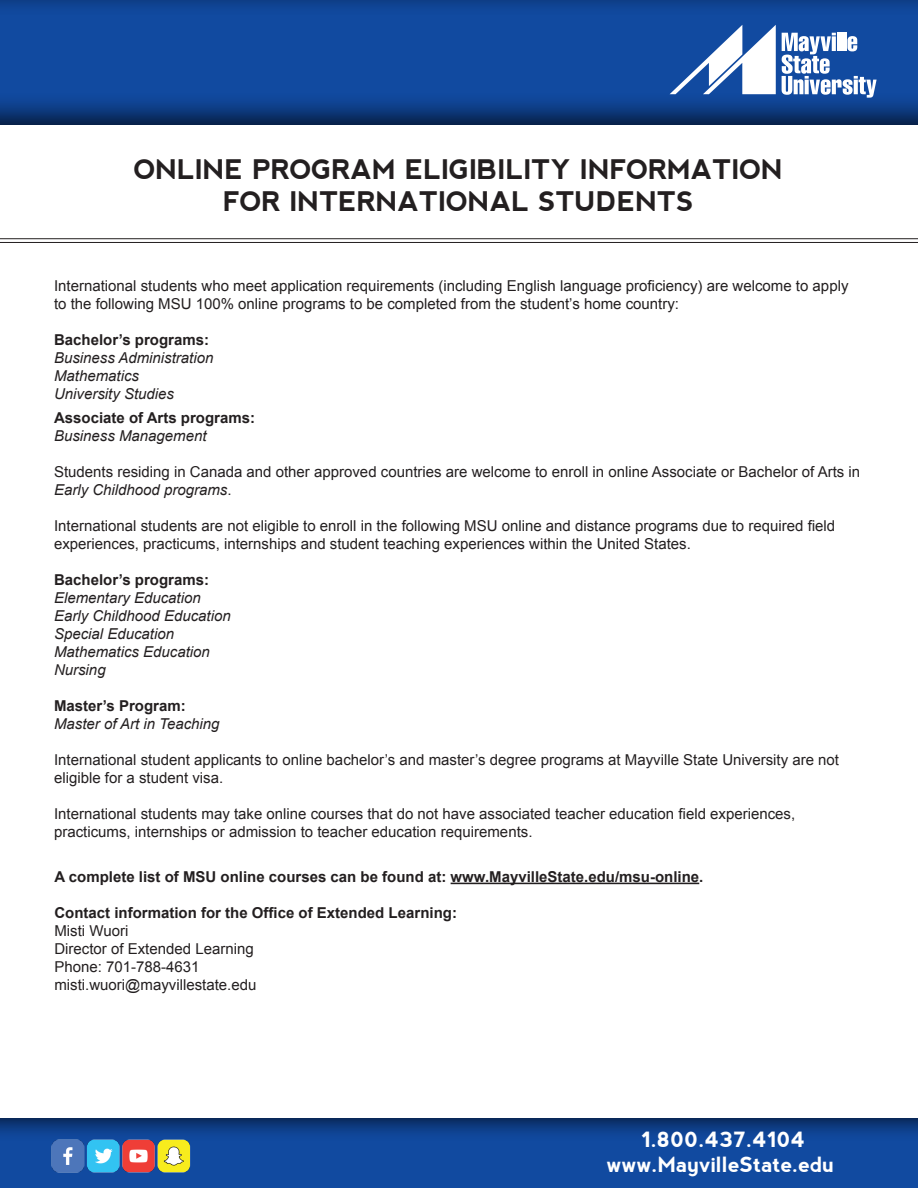
<style>
.page{position:relative;width:918px;height:1188px;background:#fff}
.page>*{position:absolute;margin:0;border:0;box-sizing:border-box;transform-origin:0 0}
.t1{font:700 27px/32.4px "nevis";color:#231f20;text-align:center}
.t2{font:700 21px/24.8px "nevis";color:#fff;text-align:center}
.t3{font:15px/18px "Arial";color:#231f20}
.t4{font:700 15px "Arial";color:#231f20}
.t5{font:italic 15px/18px "Arial";color:#231f20}
.s1{font-style:italic}
</style>
<div class="page">
<div style="left:0;top:1118px;width:918px;height:70px;background:#231f20;opacity:.86"></div>
<div style="left:0;top:0;width:918px;height:126px;background:#231f20;opacity:.83"></div>
<img style="left:44px;top:1124px;width:156px;height:63px">
<svg style="left:670px;top:25px;width:106px;height:69px"></svg>
<svg style="left:782px;top:33px;width:95px;height:65px"></svg>
<hr style="left:0;top:238px;width:918px;height:1px;background:#231f20">
<hr style="left:0;top:242px;width:918px;height:1px;background:#231f20">
<hr style="left:451px;top:883px;width:248px;height:1px;background:#231f20">
<h1 class="t1" style="left:134px;top:153px;width:651px">ONLINE PROGRAM ELIGIBILITY INFORMATION<br>FOR INTERNATIONAL STUDENTS</h1>
<p class="t3" style="left:54px;top:277px;width:796px">International students who meet application requirements (including English language proficiency) are welcome to apply to the following MSU 100% online programs to be completed from the student’s home country:</p>
<p class="t4" style="left:54px;top:329px;width:157px">Bachelor’s programs:</p>
<p class="t5" style="left:54px;top:349px;width:161px">Business Administration<br>Mathematics<br>University Studies</p>
<p class="t4" style="left:54px;top:407px;width:203px">Associate of Arts programs:</p>
<p class="t5" style="left:54px;top:427px;width:154px">Business Management</p>
<p class="t3" style="left:54px;top:463px;width:808px">Students residing in Canada and other approved countries are welcome to enroll in online Associate or Bachelor of Arts in<br><span class="s1">Early Childhood programs</span>.</p>
<p class="t3" style="left:54px;top:517px;width:783px">International students are not eligible to enroll in the following MSU online and distance programs due to required field experiences, practicums, internships and student teaching experiences within the United States.</p>
<p class="t4" style="left:54px;top:569px;width:157px">Bachelor’s programs:</p>
<p class="t5" style="left:54px;top:589px;width:178px">Elementary Education<br>Early Childhood Education<br>Special Education<br>Mathematics Education<br>Nursing</p>
<p class="t4" style="left:54px;top:695px;width:133px">Master’s Program:</p>
<p class="t5" style="left:54px;top:715px;width:167px">Master of Art in Teaching</p>
<p class="t3" style="left:54px;top:751px;width:787px">International student applicants to online bachelor’s and master’s degree programs at Mayville State University are not eligible for a student visa.</p>
<p class="t3" style="left:54px;top:805px;width:743px">International students may take online courses that do not have associated teacher education field experiences, practicums, internships or admission to teacher education requirements.</p>
<p class="t4" style="left:54px;top:866px;width:651px">A complete list of MSU online courses can be found at: www.MayvilleState.edu/msu-online.</p>
<p class="t4" style="left:54px;top:902px;width:404px">Contact information for the Office of Extended Learning:</p>
<p class="t3" style="left:54px;top:921px;width:203px">Misti Wuori<br>Director of Extended Learning<br>Phone: 701-788-4631 misti.wuori@mayvillestate.edu</p>
<h2 class="t2" style="left:607px;top:1127px;width:228px">1.800.437.4104<br>WWW.MAYVILLESTATE.EDU</h2>
</div>
